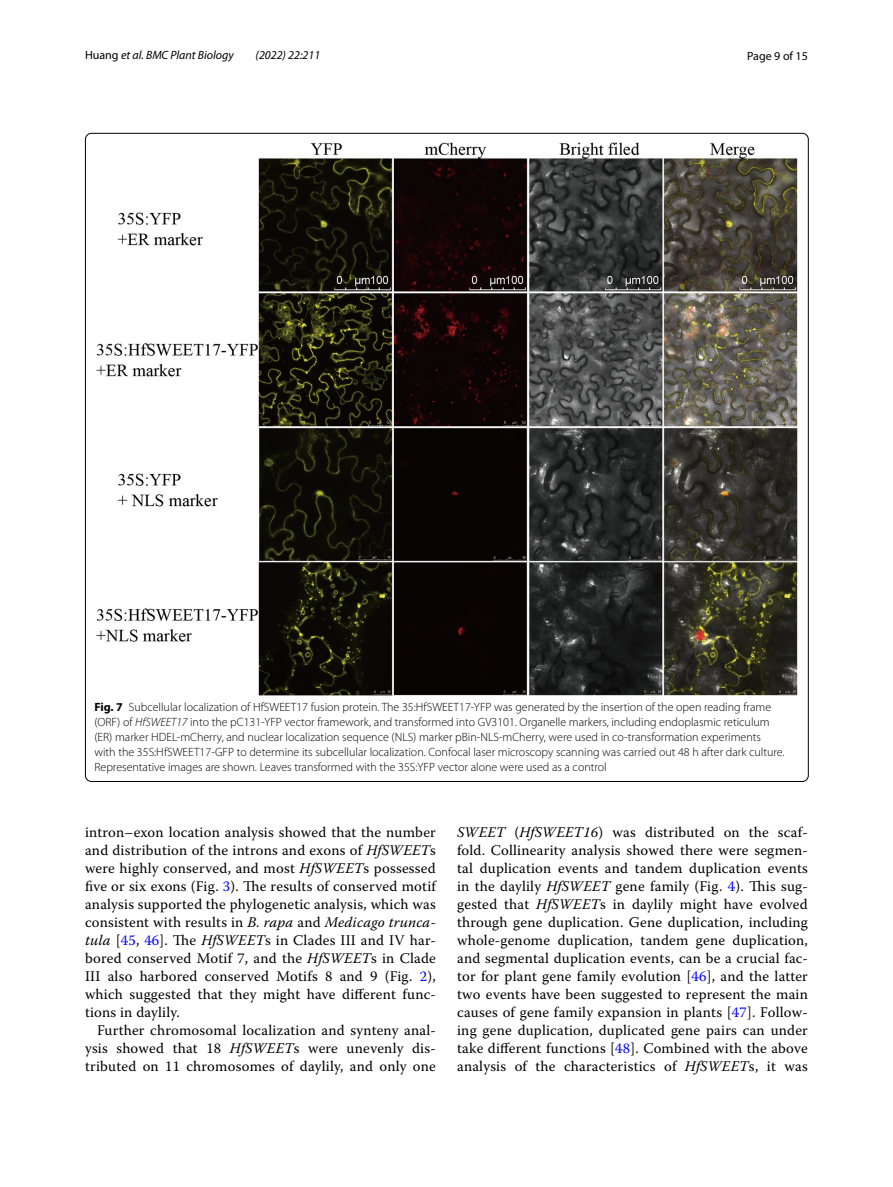
<style>
.page{position:relative;width:893px;height:1187px;background:#fff}
.page>*{position:absolute;margin:0;border:0;box-sizing:border-box;transform-origin:0 0}
.t1{font:14.7px/18px "Warnock Pro";letter-spacing:.015em;color:#000;text-align:justify}
.t2{font:300 12px/15px "Myriad Pro";color:#000}
.t3{font:italic 12px "Myriad Pro";color:#000}
.t4{font:12px "Myriad Pro";color:#000}
.s1{font-style:normal}
.s2{font-weight:700}
.s3{font-style:italic}
.s4{color:#00f}
</style>
<div class="page">
<img style="left:97px;top:142px;width:700px;height:554px">
<p class="t3" style="left:85px;top:48px;width:150px"><span class="s1">Huang</span> et al. BMC Plant Biology</p>
<p class="t3" style="left:256px;top:48px;width:66px">(2022) 22:211</p>
<p class="t4" style="left:747px;top:48px;width:62px">Page 9 of 15</p>
<p class="t2" style="left:94px;top:699px;width:692px"><span class="s2">Fig. 7</span> Subcellular localization of HfSWEET17 fusion protein. The 35:HfSWEET17-YFP was generated by the insertion of the open reading frame (ORF) of <span class="s3">HfSWEET17</span> into the pC131-YFP vector framework, and transformed into GV3101. Organelle markers, including endoplasmic reticulum (ER) marker HDEL-mCherry, and nuclear localization sequence (NLS) marker pBin-NLS-mCherry, were used in co-transformation experiments with the 35S:HfSWEET17-GFP to determine its subcellular localization. Confocal laser microscopy scanning was carried out 48 h after dark culture.<br>Representative images are shown. Leaves transformed with the 35S:YFP vector alone were used as a control</p>
<p class="t1" style="left:85px;top:822px;width:352px">intron–exon location analysis showed that the number and distribution of the introns and exons of <span class="s3">HfSWEET</span>s were highly conserved, and most <span class="s3">HfSWEET</span>s possessed five or six exons (Fig. <span class="s4">3</span>). The results of conserved motif analysis supported the phylogenetic analysis, which was consistent with results in <span class="s3">B. rapa</span> and <span class="s3">Medicago trunca&shy;tula</span> [<span class="s4">45</span>, <span class="s4">46</span>]. The <span class="s3">HfSWEET</span>s in Clades III and IV har&shy;bored conserved Motif 7, and the <span class="s3">HfSWEET</span>s in Clade III also harbored conserved Motifs 8 and 9 (Fig. <span class="s4">2</span>), which suggested that they might have different func&shy;tions in daylily.</p>
<p class="t1" style="left:85px;top:1020px;width:352px;text-indent:12px">Further chromosomal localization and synteny anal&shy;ysis showed that 18 <span class="s3">HfSWEET</span>s were unevenly dis&shy;tributed on 11 chromosomes of daylily, and only one</p>
<p class="t1" style="left:457px;top:822px;width:352px"><span class="s3">SWEET</span> (<span class="s3">HfSWEET16</span>) was distributed on the scaf&shy;fold. Collinearity analysis showed there were segmen&shy;tal duplication events and tandem duplication events in the daylily <span class="s3">HfSWEET</span> gene family (Fig. <span class="s4">4</span>). This sug&shy;gested that <span class="s3">HfSWEET</span>s in daylily might have evolved through gene duplication. Gene duplication, including whole-genome duplication, tandem gene duplication, and segmental duplication events, can be a crucial fac&shy;tor for plant gene family evolution [<span class="s4">46</span>], and the latter two events have been suggested to represent the main causes of gene family expansion in plants [<span class="s4">47</span>]. Follow&shy;ing gene duplication, duplicated gene pairs can under take different functions [<span class="s4">48</span>]. Combined with the above analysis of the characteristics of <span class="s3">HfSWEET</span>s, it was</p>
</div>
